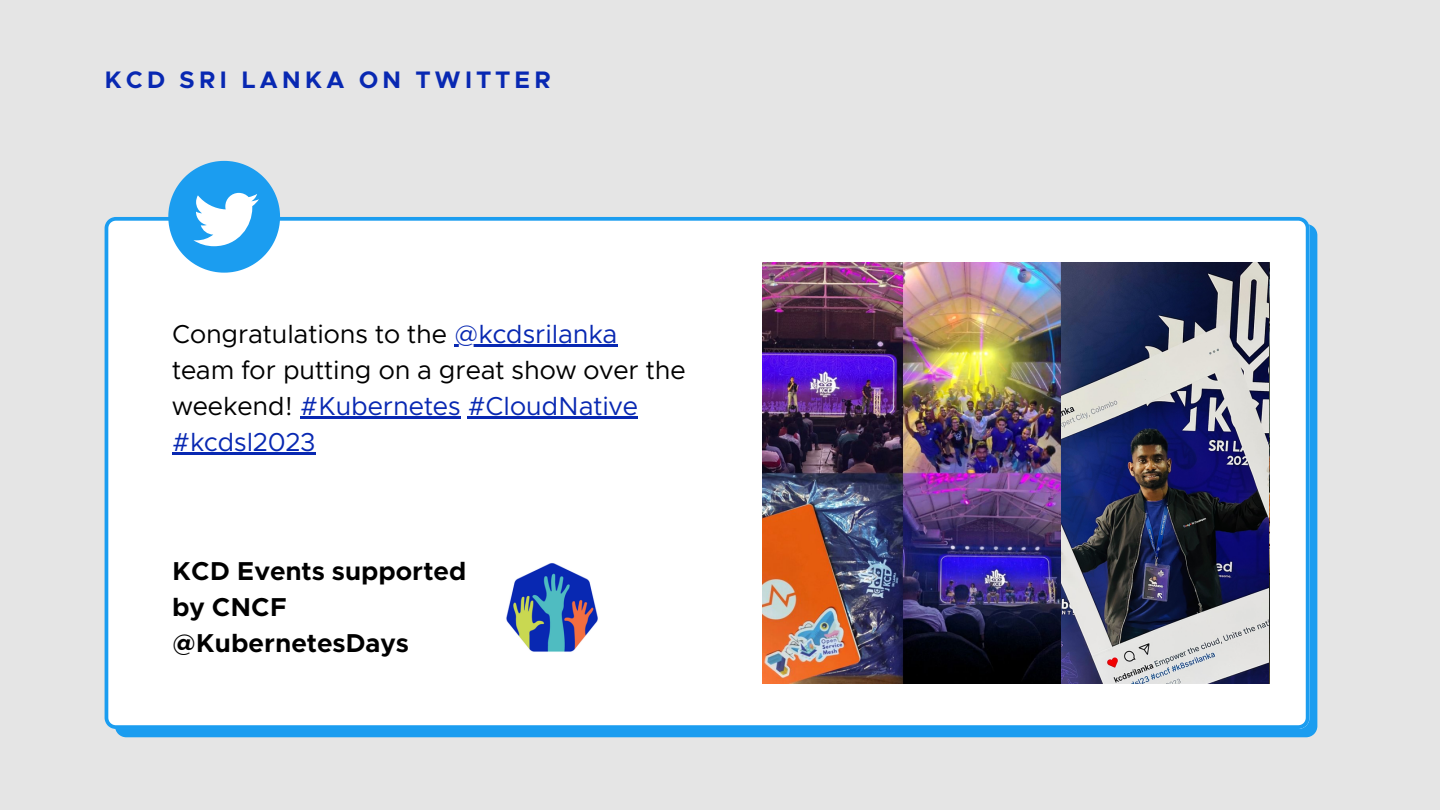
<style>
.page{position:relative;width:1440px;height:810px;background:#e5e5e5}
.page>*{position:absolute;margin:0;border:0;box-sizing:border-box;transform-origin:0 0}
.t1{font:26px/36px "Clarity City";color:#000}
.t2{font:700 26px/36px "Clarity City";color:#000}
.t3{font:700 24px "Clarity City";letter-spacing:.155em;color:#0828b2}
.s1{color:#0828b2}
</style>
<div class="page">
<div style="left:115px;top:224px;width:1202px;height:513px;background:#1b9df0"></div>
<div style="left:105px;top:217px;width:1205px;height:512px;background:#fff"></div>
<svg style="left:168px;top:161px;width:112px;height:112px;background:#6fbff2"></svg>
<img style="left:1061px;top:263px;width:207px;height:420px">
<img style="left:762px;top:263px;width:299px;height:420px">
<img style="left:501px;top:558px;width:102px;height:103px">
<hr style="left:454px;top:345px;width:163px;height:2px;background:#0828b2">
<hr style="left:300px;top:417px;width:161px;height:2px;background:#0828b2">
<hr style="left:468px;top:417px;width:170px;height:2px;background:#0828b2">
<hr style="left:172px;top:453px;width:144px;height:2px;background:#0828b2">
<p class="t3" style="left:105px;top:69px;width:448px">KCD SRI LANKA ON TWITTER</p>
<p class="t1" style="left:172px;top:317px;width:447px">Congratulations to the <span class="s1">@kcdsrilanka</span></p>
<p class="t1" style="left:172px;top:353px;width:515px">team for putting on a great show over the weekend! <span class="s1">#Kubernetes #CloudNative #kcdsl2023</span></p>
<p class="t2" style="left:172px;top:555px;width:296px">KCD Events supported by CNCF</p>
<p class="t2" style="left:172px;top:627px;width:238px">@KubernetesDays</p>
</div>
